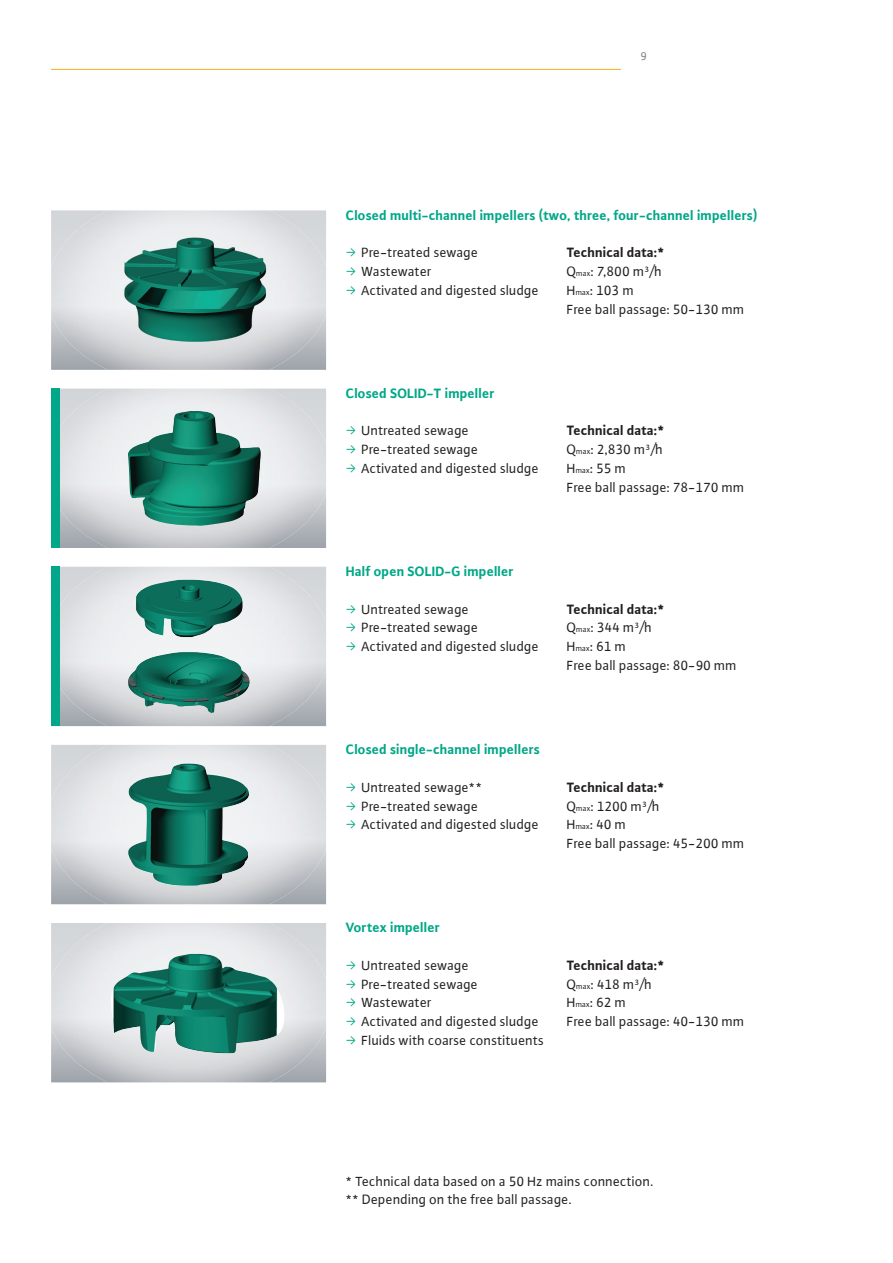
<style>
.page{position:relative;width:893px;height:1263px;background:#fff}
.page>*{position:absolute;margin:0;border:0;box-sizing:border-box;transform-origin:0 0}
.t1{font:14.25px/18.8px "WILO Plus Global";color:#231f20}
.t2{font:700 14.25px "WILO Plus Global";color:#00a788}
.t3{font:12px "WILO Plus Global";color:#808285}
.s1{font-family:"WILO Pict";color:#00a788}
.s2{font-weight:700}
.s3{font-size:8.25px}
</style>
<div class="page">
<hr style="left:51px;top:69px;width:570px;height:1px;background:#faaf18">
<img style="left:51px;top:210px;width:275px;height:160px">
<img style="left:60px;top:389px;width:266px;height:159px">
<img style="left:60px;top:567px;width:266px;height:159px">
<img style="left:51px;top:745px;width:275px;height:159px">
<img style="left:51px;top:923px;width:275px;height:159px">
<img style="left:127px;top:411px;width:136px;height:116px">
<div style="left:51px;top:389px;width:9px;height:159px;background:#00a788"></div>
<div style="left:51px;top:567px;width:9px;height:159px;background:#00a788"></div>
<img style="left:124px;top:579px;width:129px;height:134px">
<img style="left:126px;top:763px;width:131px;height:123px">
<img style="left:103px;top:954px;width:186px;height:99px">
<img style="left:105px;top:230px;width:168px;height:120px">
<p class="t3" style="left:640px;top:49px;width:8px">9</p>
<p class="t2" style="left:346px;top:207px;width:413px">Closed multi-channel impellers (two, three, four-channel impellers)</p>
<p class="t1" style="left:346px;top:243px;width:195px"><span class="s1">ƒ</span> Pre-treated sewage<br><span class="s1">ƒ</span> Wastewater<br><span class="s1">ƒ</span> Activated and digested sludge</p>
<p class="t1" style="left:567px;top:243px;width:179px"><span class="s2">Technical data:*<br></span>Q<span class="s3">max</span>: 7,800 m³/h<br>H<span class="s3">max</span>: 103 m<br>Free ball passage: 50-130 mm</p>
<p class="t2" style="left:346px;top:385px;width:150px">Closed SOLID-T impeller</p>
<p class="t1" style="left:346px;top:421px;width:195px"><span class="s1">ƒ</span> Untreated sewage<br><span class="s1">ƒ</span> Pre-treated sewage<br><span class="s1">ƒ</span> Activated and digested sludge</p>
<p class="t2" style="left:346px;top:563px;width:169px">Half open SOLID-G impeller</p>
<p class="t1" style="left:346px;top:599px;width:195px"><span class="s1">ƒ</span> Untreated sewage<br><span class="s1">ƒ</span> Pre-treated sewage<br><span class="s1">ƒ</span> Activated and digested sludge</p>
<p class="t1" style="left:567px;top:421px;width:179px"><span class="s2">Technical data:*<br></span>Q<span class="s3">max</span>: 2,830 m³/h<br>H<span class="s3">max</span>: 55 m<br>Free ball passage: 78-170 mm</p>
<p class="t1" style="left:567px;top:599px;width:172px"><span class="s2">Technical data:*<br></span>Q<span class="s3">max</span>: 344 m³/h<br>H<span class="s3">max</span>: 61 m<br>Free ball passage: 80-90 mm</p>
<p class="t2" style="left:346px;top:741px;width:196px">Closed single-channel impellers</p>
<p class="t1" style="left:346px;top:777px;width:195px"><span class="s1">ƒ</span> Untreated sewage**<br><span class="s1">ƒ</span> Pre-treated sewage<br><span class="s1">ƒ</span> Activated and digested sludge</p>
<p class="t1" style="left:567px;top:777px;width:179px"><span class="s2">Technical data:*<br></span>Q<span class="s3">max</span>: 1200 m³/h<br>H<span class="s3">max</span>: 40 m<br>Free ball passage: 45-200 mm</p>
<p class="t2" style="left:346px;top:919px;width:96px">Vortex impeller</p>
<p class="t1" style="left:346px;top:955px;width:200px"><span class="s1">ƒ</span> Untreated sewage<br><span class="s1">ƒ</span> Pre-treated sewage<br><span class="s1">ƒ</span> Wastewater<br><span class="s1">ƒ</span> Activated and digested sludge <span class="s1">ƒ</span> Fluids with coarse constituents</p>
<p class="t1" style="left:567px;top:955px;width:179px"><span class="s2">Technical data:*<br></span>Q<span class="s3">max</span>: 418 m³/h<br>H<span class="s3">max</span>: 62 m<br>Free ball passage: 40-130 mm</p>
<p class="t1" style="left:346px;top:1171px;width:309px">* Technical data based on a 50 Hz mains connection. ** Depending on the free ball passage.</p>
</div>
